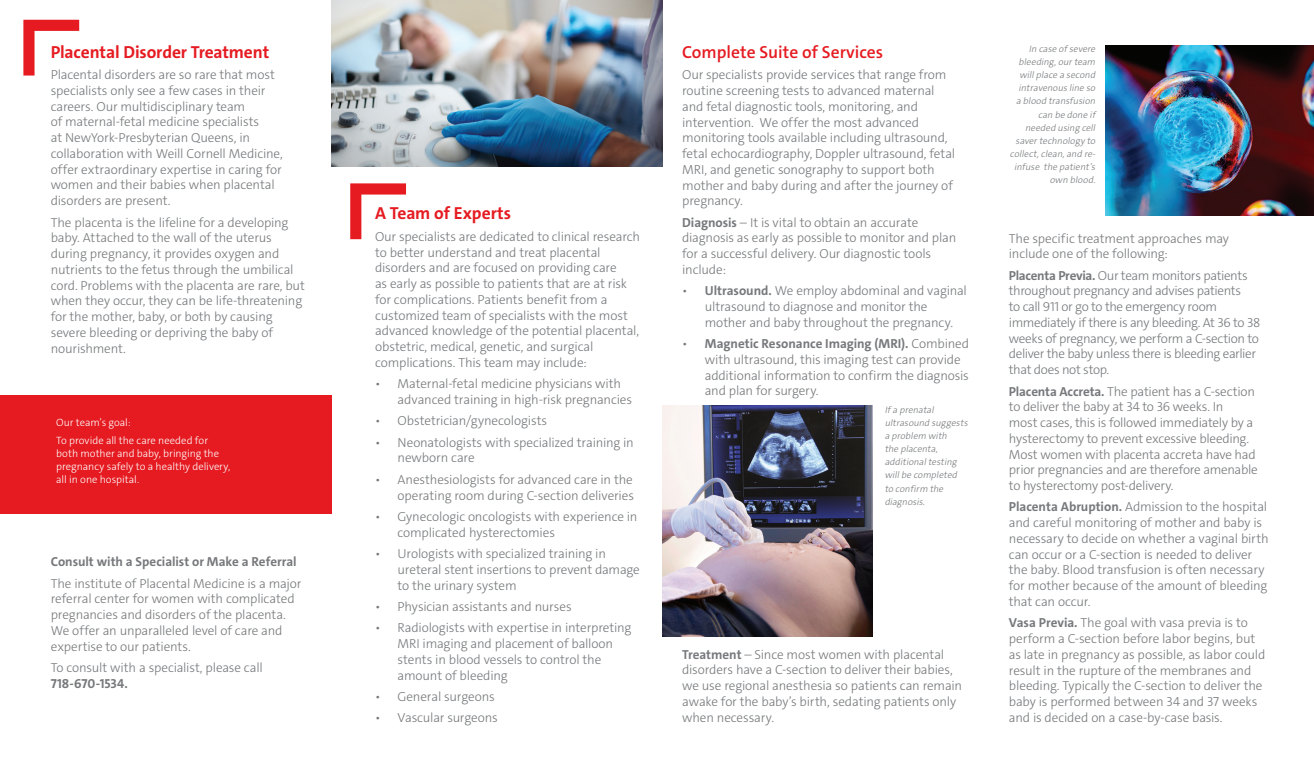
<style>
.page{position:relative;width:1314px;height:765px;background:#fff}
.page>*{position:absolute;margin:0;border:0;box-sizing:border-box;transform-origin:0 0}
.t1{font:700 17.5px "The Sans C4 s";letter-spacing:-.01em;color:#e51b21}
.H4_wrd_1{font:600 17.5px "The Sans C4 s";color:#e51b21}
.t2{font:300 13.12px/15.8px "The Sans C4 s";letter-spacing:-.015em;color:#76787b}
.t3{font:700 13.12px "The Sans C4 s";letter-spacing:-.005em;color:#76787b}
.t4{font:300 10.62px/12.8px "The Sans C4 s";color:#fff}
.t5{font:italic 300 9.38px/13.1px "The Sans C4 s";color:#76787b;text-align:right}
.s1{font-weight:700}
</style>
<div class="page">
<svg style="left:350px;top:183px;width:56px;height:56px"></svg>
<img style="left:662px;top:406px;width:210px;height:230px">
<img style="left:1105px;top:45px;width:209px;height:171px">
<svg style="left:23px;top:20px;width:56px;height:56px"></svg>
<div style="left:0;top:395px;width:331px;height:118px;background:#e51b21"></div>
<img style="left:331px;top:0;width:331px;height:166px">
<p class="t1" style="left:51px;top:41px;width:220px">Placental Disorder Treatment</p>
<p class="t2" style="left:51px;top:67px;width:234px">Placental disorders are so rare that most specialists only see a few cases in their careers. Our multidisciplinary team<br>of maternal-fetal medicine specialists<br>at NewYork-Presbyterian Queens, in collaboration with Weill Cornell Medicine, offer extraordinary expertise in caring for women and their babies when placental disorders are present.</p>
<p class="t2" style="left:51px;top:214px;width:256px">The placenta is the lifeline for a developing baby. Attached to the wall of the uterus during pregnancy, it provides oxygen and nutrients to the fetus through the umbilical cord. Problems with the placenta are rare, but when they occur, they can be life-threatening for the mother, baby, or both by causing severe bleeding or depriving the baby of nourishment.</p>
<p class="t4" style="left:56px;top:416px;width:76px">Our team’s goal:</p>
<p class="t4" style="left:56px;top:434px;width:175px">To provide all the care needed for both mother and baby, bringing the pregnancy safely to a healthy delivery, all in one hospital.</p>
<p class="t3" style="left:51px;top:553px;width:247px">Consult with a Specialist or Make a Referral</p>
<p class="t2" style="left:51px;top:575px;width:252px">The institute of Placental Medicine is a major referral center for women with complicated pregnancies and disorders of the placenta.<br>We offer an unparalleled level of care and expertise to our patients.</p>
<p class="t2" style="left:51px;top:660px;width:213px">To consult with a specialist, please call<br><span class="s1">718-670-1534.</span></p>
<p class="t1" style="left:375px;top:202px;width:137px">A Team of Experts</p>
<p class="t2" style="left:375px;top:229px;width:266px">Our specialists are dedicated to clinical research to better understand and treat placental disorders and are focused on providing care<br>as early as possible to patients that are at risk for complications. Patients benefit from a customized team of specialists with the most advanced knowledge of the potential placental, obstetric, medical, genetic, and surgical complications. This team may include:</p>
<p class="t2" style="left:398px;top:376px;width:236px;text-indent:-22px">• Maternal-fetal medicine physicians with advanced training in high-risk pregnancies</p>
<p class="t2" style="left:375px;top:413px;width:174px">• Obstetrician/gynecologists</p>
<p class="t2" style="left:398px;top:434px;width:238px;text-indent:-22px">• Neonatologists with specialized training in newborn care</p>
<p class="t2" style="left:375px;top:472px;width:260px;text-align:right">• Anesthesiologists for advanced care in the operating room during C-section deliveries</p>
<p class="t2" style="left:398px;top:509px;width:241px;text-indent:-22px">• Gynecologic oncologists with experience in complicated hysterectomies</p>
<p class="t2" style="left:398px;top:546px;width:244px;text-indent:-22px">• Urologists with specialized training in ureteral stent insertions to prevent damage to the urinary system</p>
<p class="t2" style="left:375px;top:599px;width:198px">• Physician assistants and nurses</p>
<p class="t2" style="left:398px;top:620px;width:235px;text-indent:-22px">• Radiologists with expertise in interpreting MRI imaging and placement of balloon stents in blood vessels to control the amount of bleeding</p>
<p class="t2" style="left:375px;top:689px;width:121px">• General surgeons</p>
<p class="t2" style="left:375px;top:710px;width:124px">• Vascular surgeons</p>
<p class="H4_wrd_1" style="left:682px;top:41px;width:202px">Complete Suite of Services</p>
<p class="t2" style="left:682px;top:67px;width:275px">Our specialists provide services that range from routine screening tests to advanced maternal and fetal diagnostic tools, monitoring, and intervention. We offer the most advanced monitoring tools available including ultrasound, fetal echocardiography, Doppler ultrasound, fetal MRI, and genetic sonography to support both mother and baby during and after the journey of pregnancy.</p>
<p class="t2" style="left:682px;top:214px;width:276px"><span class="s1">Diagnosis</span> – It is vital to obtain an accurate diagnosis as early as possible to monitor and plan for a successful delivery. Our diagnostic tools include:</p>
<p class="t2" style="left:705px;top:283px;width:264px;text-indent:-22px">• <span class="s1">Ultrasound.</span> We employ abdominal and vaginal ultrasound to diagnose and monitor the mother and baby throughout the pregnancy.</p>
<p class="t2" style="left:705px;top:336px;width:266px;text-indent:-22px">• <span class="s1">Magnetic Resonance Imaging (MRI).</span> Combined with ultrasound, this imaging test can provide additional information to confirm the diagnosis and plan for surgery.</p>
<p class="t5" style="left:885px;top:403px;width:87px;text-align:left">If a prenatal ultrasound suggests a problem with<br>the placenta, additionaltesting willbe completed to confirm the diagnosis.</p>
<p class="t2" style="left:682px;top:646px;width:281px"><span class="s1">Treatment</span> – Since most women with placental disorders have a C-section to deliver their babies, we use regional anesthesia so patients can remain awake for the baby’s birth, sedating patients only when necessary.</p>
<p class="t5" style="left:1010px;top:42px;width:89px">In case of severe bleeding,ourteam willplace a second intravenous line so a blood transfusion can be done if needed using cell savertechnology to collect,clean,and re&shy;infuse the patient’s own blood.</p>
<p class="t2" style="left:1009px;top:230px;width:222px">The specific treatment approaches may include one of the following:</p>
<p class="t2" style="left:1009px;top:268px;width:253px"><span class="s1">Placenta Previa.</span> Our team monitors patients throughout pregnancy and advises patients<br>to call 911 or go to the emergency room immediately if there is any bleeding. At 36 to 38 weeks of pregnancy, we perform a C-section to deliver the baby unless there is bleeding earlier that does not stop.</p>
<p class="t2" style="left:1009px;top:383px;width:250px"><span class="s1">Placenta Accreta.</span> The patient has a C-section to deliver the baby at 34 to 36 weeks. In<br>most cases, this is followed immediately by a hysterectomy to prevent excessive bleeding.<br>Most women with placenta accreta have had prior pregnancies and are therefore amenable to hysterectomy post-delivery.</p>
<p class="t2" style="left:1009px;top:499px;width:261px"><span class="s1">Placenta Abruption.</span> Admission to the hospital and careful monitoring of mother and baby is necessary to decide on whether a vaginal birth can occur or a C-section is needed to deliver the baby. Blood transfusion is often necessary for mother because of the amount of bleeding that can occur.</p>
<p class="t2" style="left:1009px;top:615px;width:258px"><span class="s1">Vasa Previa.</span> The goal with vasa previa is to perform a C-section before labor begins, but as late in pregnancy as possible, as labor could result in the rupture of the membranes and bleeding. Typically the C-section to deliver the baby is performed between 34 and 37 weeks and is decided on a case-by-case basis.</p>
</div>
